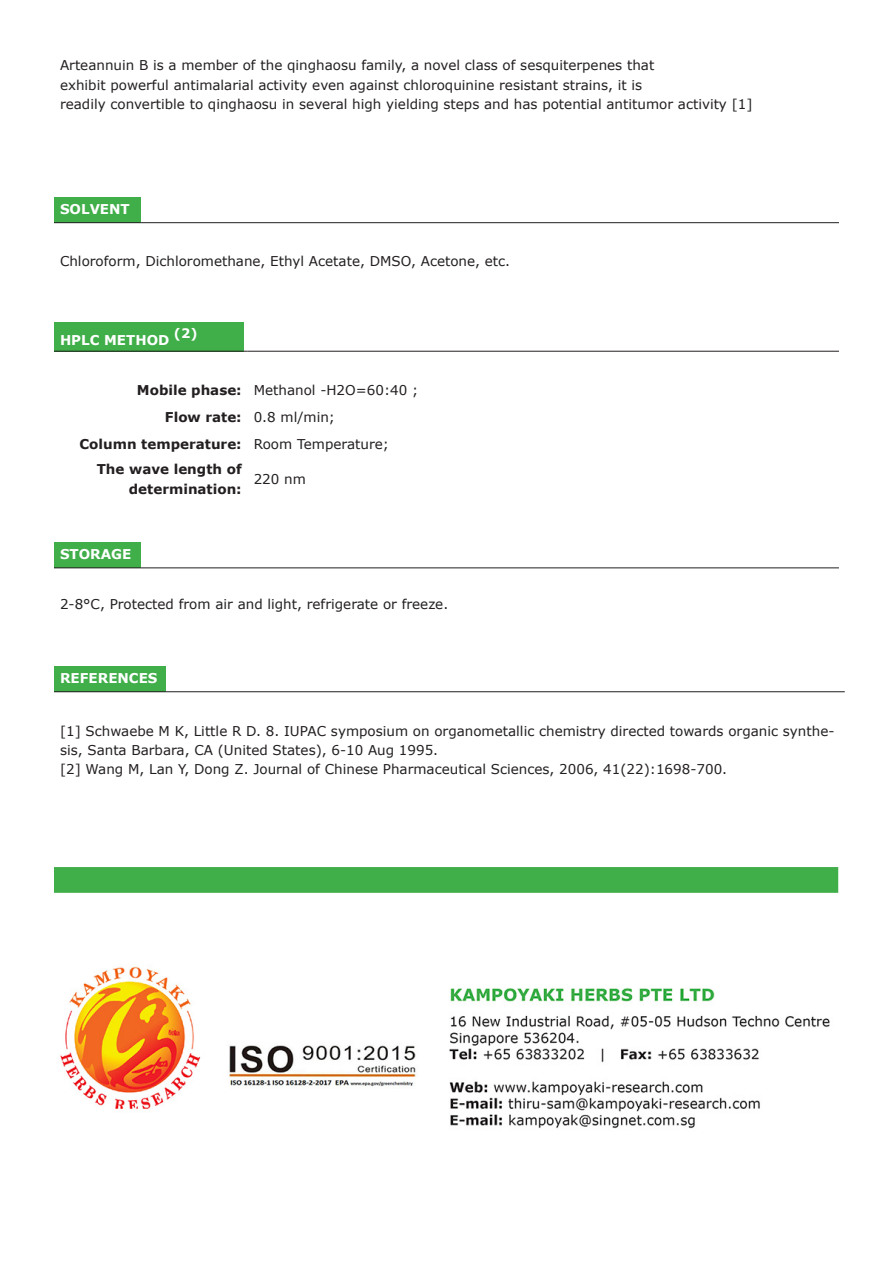
<style>
.page{position:relative;width:893px;height:1263px;background:#fff}
.page>*{position:absolute;margin:0;border:0;box-sizing:border-box;transform-origin:0 0}
.t1{font:13.5px/19.2px "Verdana";color:#231f20}
.t2{font:700 13.5px "Verdana";color:#231f20}
.t3{font:700 13.5px "Verdana";color:#fff}
.t4{font:700 13.05px "Verdana";color:#fff}
</style>
<div class="page">
<div style="left:54px;top:198px;width:86px;height:25px;background:#40ae49"></div>
<hr style="left:54px;top:222px;width:86px;height:1px;background:#231f20">
<hr style="left:140px;top:222px;width:699px;height:1px;background:#231f20">
<div style="left:54px;top:322px;width:189px;height:29px;background:#40ae49"></div>
<hr style="left:54px;top:351px;width:189px;height:1px;background:#231f20">
<hr style="left:248px;top:351px;width:591px;height:1px;background:#231f20">
<div style="left:54px;top:543px;width:86px;height:25px;background:#40ae49"></div>
<hr style="left:54px;top:568px;width:86px;height:1px;background:#231f20">
<hr style="left:140px;top:568px;width:699px;height:1px;background:#231f20">
<div style="left:54px;top:667px;width:112px;height:25px;background:#40ae49"></div>
<hr style="left:54px;top:691px;width:112px;height:1px;background:#231f20">
<hr style="left:166px;top:691px;width:679px;height:1px;background:#231f20">
<svg style="left:54px;top:867px;width:784px;height:26px;background:#41ae4a"></svg>
<img style="left:60px;top:966px;width:770px;height:163px">
<p class="t1" style="left:60px;top:56px;width:596px">Arteannuin B is a member of the qinghaosu family, a novel class of sesquiterpenes that</p>
<p class="t1" style="left:60px;top:75px;width:584px">exhibit powerful antimalarial activity even against chloroquinine resistant strains, it is</p>
<p class="t1" style="left:60px;top:94px;width:694px">readily convertible to qinghaosu in several high yielding steps and has potential antitumor activity [1]</p>
<p class="t3" style="left:60px;top:200px;width:71px">SOLVENT</p>
<p class="t1" style="left:60px;top:252px;width:452px">Chloroform, Dichloromethane, Ethyl Acetate, DMSO, Acetone, etc.</p>
<p class="t3" style="left:60px;top:331px;width:111px">HPLC METHOD</p>
<p class="t4" style="left:174px;top:324px;width:25px">(2)</p>
<p class="t2" style="left:137px;top:382px;width:106px">Mobile phase:</p>
<p class="t1" style="left:254px;top:381px;width:166px">Methanol -H2O=60:40 ;</p>
<p class="t2" style="left:165px;top:408px;width:78px">Flow rate:</p>
<p class="t1" style="left:254px;top:408px;width:83px">0.8 ml/min;</p>
<p class="t2" style="left:80px;top:435px;width:164px">Column temperature:</p>
<p class="t1" style="left:254px;top:435px;width:137px">Room Temperature;</p>
<p class="t2" style="left:97px;top:461px;width:146px">The wave length of</p>
<p class="t2" style="left:129px;top:480px;width:114px">determination:</p>
<p class="t1" style="left:254px;top:470px;width:54px">220 nm</p>
<p class="t3" style="left:60px;top:545px;width:73px">STORAGE</p>
<p class="t1" style="left:60px;top:595px;width:390px">2-8°C, Protected from air and light, refrigerate or freeze.</p>
<p class="t3" style="left:60px;top:669px;width:99px">REFERENCES</p>
<p class="t1" style="left:60px;top:721px;width:776px">[1] Schwaebe M K, Little R D. 8. IUPAC symposium on organometallic chemistry directed towards organic synthe&shy;sis, Santa Barbara, CA (United States), 6-10 Aug 1995.</p>
<p class="t1" style="left:60px;top:760px;width:669px">[2] Wang M, Lan Y, Dong Z. Journal of Chinese Pharmaceutical Sciences, 2006, 41(22):1698-700.</p>
</div>
